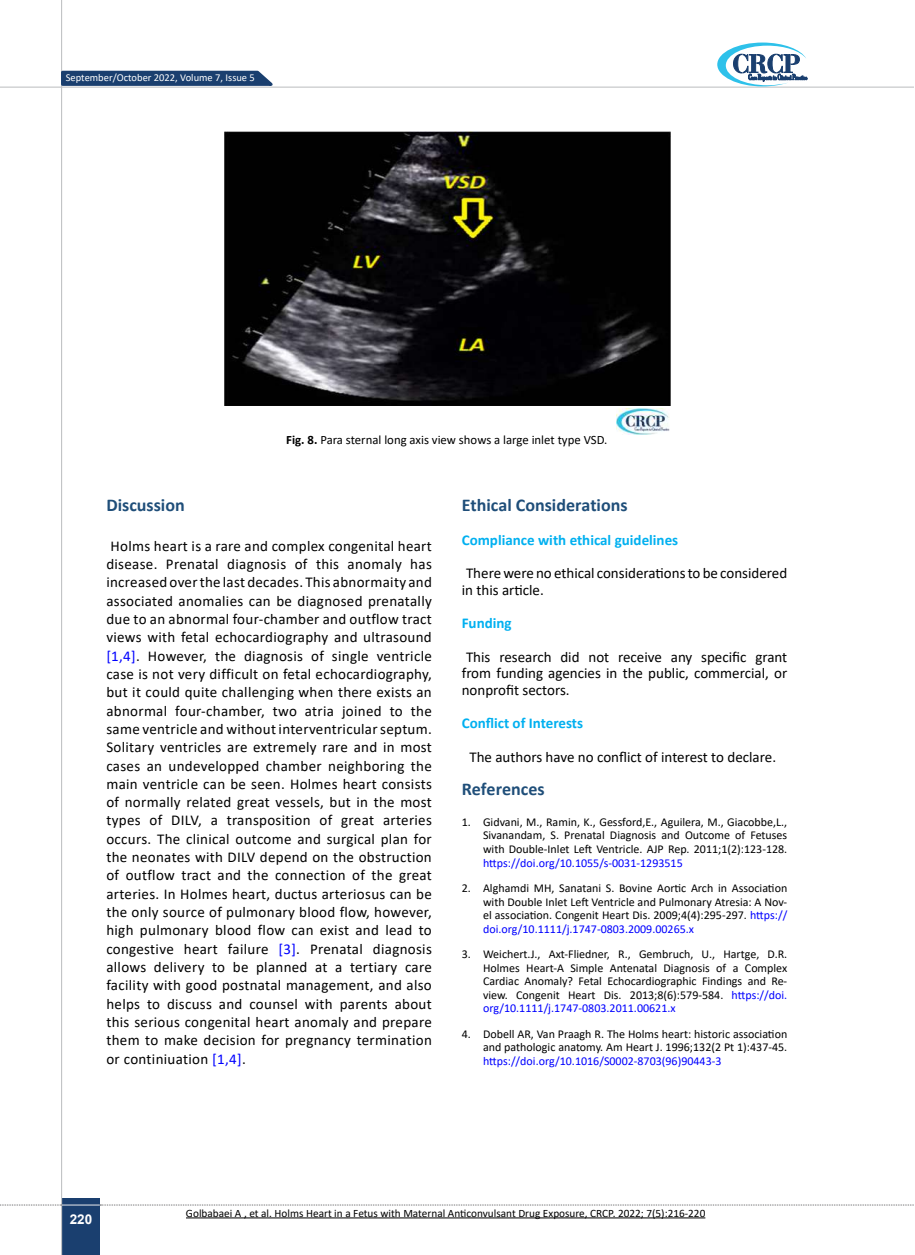
<style>
.page{position:relative;width:915px;height:1255px;background:#fff}
.page>*{position:absolute;margin:0;border:0;box-sizing:border-box;transform-origin:0 0}
.t1{font:700 18px "Calibri";color:#1f4e79}
.t2{font:15px/18.3px "Calibri";color:#000;text-align:justify}
.t3{font:700 15px "Calibri";color:#00b0f0}
.t4{font:700 13.5px "Arial";color:#fff}
.t5{font:12.75px "Calibri";color:#000}
.t6{font:12px/13.5px "Calibri";color:#000;text-align:justify}
.t7{font:12px "Calibri";color:#00f}
.t8{font:11.25px "Calibri";color:#000}
.t9{font:10.5px "Calibri";color:#fff}
.s1{font-weight:700}
.s2{color:#00f}
</style>
<div class="page">
<div style="left:61px;top:1198px;width:39px;height:56px;background:#1a3f6f"></div>
<hr style="left:61px;top:0;width:1px;height:1254px;background:#c2c4c6">
<hr style="left:0;top:87px;width:913px;height:1px;background:#c2c4c6">
<hr style="left:61px;top:1204px;width:39px;height:1px;background:#ebebec">
<svg style="left:0;top:1204px;width:62px;height:1px"></svg>
<svg style="left:100px;top:1204px;width:814px;height:1px"></svg>
<svg style="left:717px;top:43px;width:89px;height:43px"></svg>
<svg style="left:59px;top:70px;width:220px;height:17px;background:#3e5d85"></svg>
<hr style="left:186px;top:1217px;width:519px;height:1px;background:#000">
<img style="left:224px;top:131px;width:446px;height:274px">
<img style="left:616px;top:408px;width:53px;height:26px">
<p class="t9" style="left:66px;top:71px;width:190px">September/October 2022, Volume 7, Issue 5</p>
<p class="t5" style="left:286px;top:431px;width:322px"><span class="s1">Fig. 8.</span> Para sternal long axis view shows a large inlet type VSD.</p>
<p class="t1" style="left:106px;top:492px;width:80px">Discussion</p>
<p class="t2" style="left:106px;top:536px;width:327px">Holms heart is a rare and complex congenital heart disease. Prenatal diagnosis of this anomaly has increased over the last decades. This abnormaity and associated anomalies can be diagnosed prenatally due to an abnormal four-chamber and outflow tract views with fetal echocardiography and ultrasound <span class="s2">[1,4]</span>. However, the diagnosis of single ventricle case is not very difficult on fetal echocardiography, but it could quite challenging when there exists an abnormal four-chamber, two atria joined to the same ventricle and without interventricular septum.<br>Solitary ventricles are extremely rare and in most cases an undevelopped chamber neighboring the main ventricle can be seen. Holmes heart consists of normally related great vessels, but in the most types of DILV, a transposition of great arteries occurs. The clinical outcome and surgical plan for the neonates with DILV depend on the obstruction of outflow tract and the connection of the great arteries. In Holmes heart, ductus arteriosus can be the only source of pulmonary blood flow, however, high pulmonary blood flow can exist and lead to congestive heart failure <span class="s2">[3]</span>. Prenatal diagnosis allows delivery to be planned at a tertiary care facility with good postnatal management, and also helps to discuss and counsel with parents about this serious congenital heart anomaly and prepare them to make decision for pregnancy termination or continiuation <span class="s2">[1,4]</span>.</p>
<p class="t1" style="left:461px;top:492px;width:167px">Ethical Considerations</p>
<p class="t3" style="left:461px;top:529px;width:218px">Compliance with ethical guidelines</p>
<p class="t2" style="left:461px;top:564px;width:327px;line-height:16.5px">There were no ethical considerations to be considered in this article.</p>
<p class="t3" style="left:461px;top:612px;width:51px">Funding</p>
<p class="t2" style="left:461px;top:648px;width:327px;line-height:16.5px">This research did not receive any specific grant from funding agencies in the public, commercial, or nonprofit sectors.</p>
<p class="t3" style="left:461px;top:712px;width:123px">Conflict of Interests</p>
<p class="t2" style="left:469px;top:747px;width:308px">The authors have no conflict of interest to declare.</p>
<p class="t1" style="left:461px;top:776px;width:84px">References</p>
<p class="t6" style="left:483px;top:815px;width:306px;text-indent:-21px">1. Gidvani, M., Ramin, K., Gessford,E., Aguilera, M., Giacobbe,L., Sivanandam, S. Prenatal Diagnosis and Outcome of Fetuses with Double-Inlet Left Ventricle. AJP Rep. 2011;1(2):123-128.</p>
<p class="t7" style="left:483px;top:854px;width:201px">https://doi.org/10.1055/s-0031-1293515</p>
<p class="t6" style="left:483px;top:881px;width:306px;text-indent:-21px">2. Alghamdi MH, Sanatani S. Bovine Aortic Arch in Association with Double Inlet Left Ventricle and Pulmonary Atresia: A Nov&shy;el association. Congenit Heart Dis. 2009;4(4):295-297. <span class="s2">https:// doi.org/10.1111/j.1747-0803.2009.00265.x</span></p>
<p class="t6" style="left:483px;top:947px;width:306px;text-indent:-21px">3. Weichert.J., Axt-Fliedner, R., Gembruch, U., Hartge, D.R.<br>Holmes Heart-A Simple Antenatal Diagnosis of a Complex Cardiac Anomaly? Fetal Echocardiographic Findings and Re&shy;view. Congenit Heart Dis. 2013;8(6):579-584. <span class="s2">https://doi. org/10.1111/j.1747-0803.2011.00621.x</span></p>
<p class="t6" style="left:461px;top:1026px;width:327px;text-align:right">4. Dobell AR, Van Praagh R. The Holms heart: historic association and pathologic anatomy. Am Heart J. 1996;132(2 Pt 1):437-45.</p>
<p class="t7" style="left:483px;top:1052px;width:240px">https://doi.org/10.1016/S0002-8703(96)90443-3</p>
<p class="t4" style="left:70px;top:1209px;width:24px">220</p>
<p class="t8" style="left:186px;top:1204px;width:520px">Golbabaei A , et al. Holms Heart in a Fetus with Maternal Anticonvulsant Drug Exposure, CRCP. 2022; 7(5):216-220</p>
</div>
